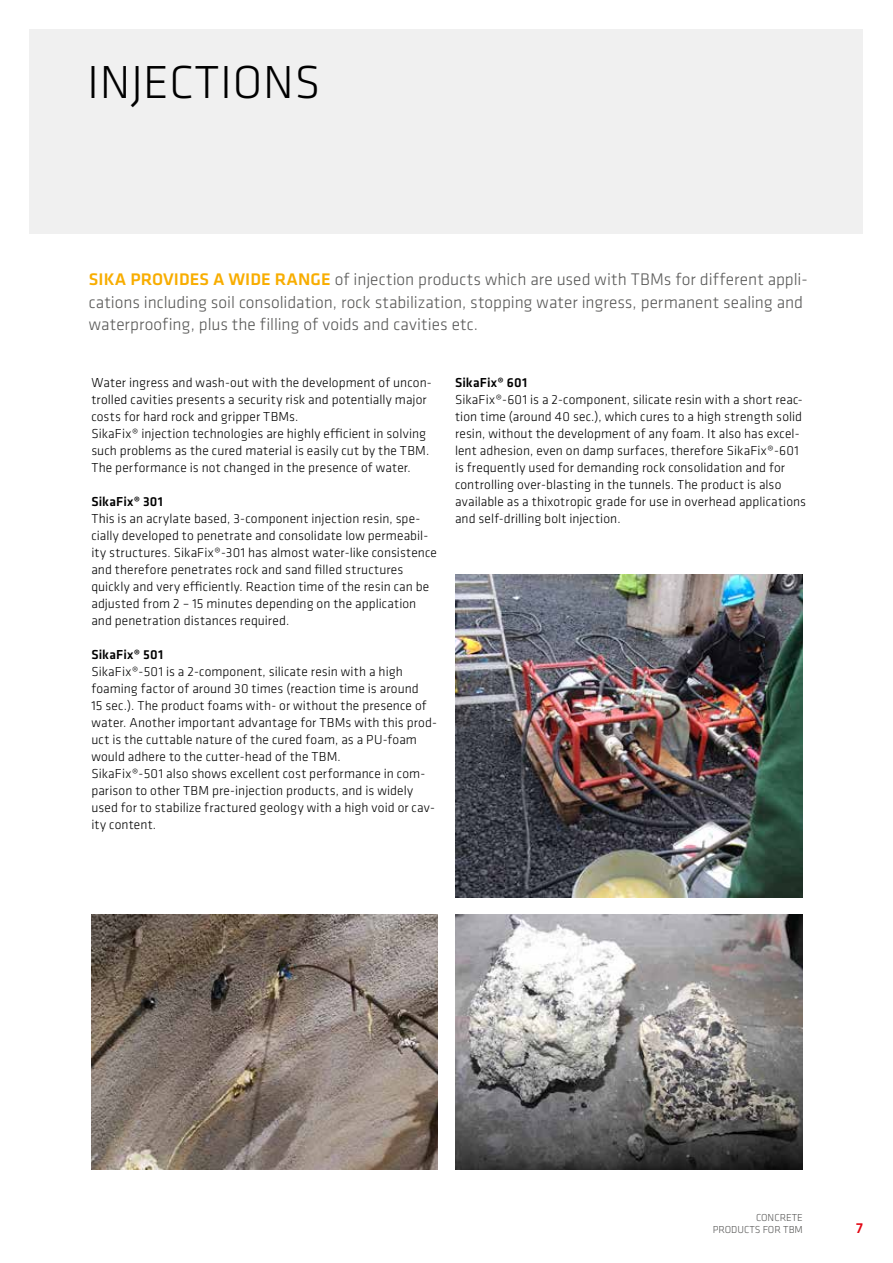
<style>
.page{position:relative;width:893px;height:1263px;background:#fff}
.page>*{position:absolute;margin:0;border:0;box-sizing:border-box;transform-origin:0 0}
.t1{font:300 48px "Klavika";letter-spacing:.015em;color:#000}
.t2{font:300 17.4px/22.6px "Klavika";color:#575756}
.t3{font:500 15px "Klavika";color:#e30613}
.t4{font:300 13.5px/17px "Klavika";letter-spacing:.01em;color:#000}
.t5{font:500 13.5px "Klavika";letter-spacing:.015em;color:#000}
.t6{font:300 10.5px/12.6px "Klavika";color:#575756;text-align:right}
.s1{font-weight:500;color:#f8ad00}
</style>
<div class="page">
<img style="left:455px;top:914px;width:347px;height:255px">
<img style="left:455px;top:574px;width:347px;height:323px">
<img style="left:91px;top:914px;width:347px;height:255px">
<div style="left:30px;top:30px;width:833px;height:204px;background:#ededed"></div>
<h1 class="t1" style="left:87px;top:53px;width:235px">INJECTIONS</h1>
<p class="t2" style="left:89px;top:268px;width:720px"><span class="s1">SIKA PROVIDES A WIDE RANGE</span> of injection products which are used with TBMs for different appli&shy;cations including soil consolidation, rock stabilization, stopping water ingress, permanent sealing and waterproofing, plus the filling of voids and cavities etc.</p>
<p class="t4" style="left:91px;top:374px;width:342px">Water ingress and wash-out with the development of uncon&shy;trolled cavities presents a security risk and potentially major costs for hard rock and gripper TBMs.<br>SikaFix® injection technologies are highly efficient in solving such problems as the cured material is easily cut by the TBM.<br>The performance is not changed in the presence of water.</p>
<p class="t5" style="left:91px;top:492px;width:73px">SikaFix® 301</p>
<p class="t4" style="left:91px;top:510px;width:347px">This is an acrylate based, 3-component injection resin, spe&shy;cially developed to penetrate and consolidate low permeabil&shy;ity structures. SikaFix®-301 has almost water-like consistence and therefore penetrates rock and sand filled structures quickly and very efficiently. Reaction time of the resin can be adjusted from 2 – 15 minutes depending on the application and penetration distances required.</p>
<p class="t5" style="left:91px;top:645px;width:73px">SikaFix® 501</p>
<p class="t4" style="left:91px;top:663px;width:347px">SikaFix®-501 is a 2-component, silicate resin with a high foaming factor of around 30 times (reaction time is around<br>15 sec.). The product foams with- or without the presence of water. Another important advantage for TBMs with this prod&shy;uct is the cuttable nature of the cured foam, as a PU-foam would adhere to the cutter-head of the TBM.<br>SikaFix®-501 also shows excellent cost performance in com&shy;parison to other TBM pre-injection products, and is widely used for to stabilize fractured geology with a high void or cav&shy;ity content.</p>
<p class="t5" style="left:455px;top:373px;width:74px">SikaFix® 601</p>
<p class="t4" style="left:455px;top:391px;width:353px">SikaFix®-601 is a 2-component, silicate resin with a short reac&shy;tion time (around 40 sec.), which cures to a high strength solid resin, without the development of any foam. It also has excel&shy;lent adhesion, even on damp surfaces, therefore SikaFix®-601 is frequently used for demanding rock consolidation and for controlling over-blasting in the tunnels. The product is also available as a thixotropic grade for use in overhead applications and self-drilling bolt injection.</p>
<p class="t6" style="left:713px;top:1211px;width:92px">CONCRETE<br>PRODUCTS FOR TBM</p>
<p class="t3" style="left:856px;top:1218px;width:8px">7</p>
</div>
